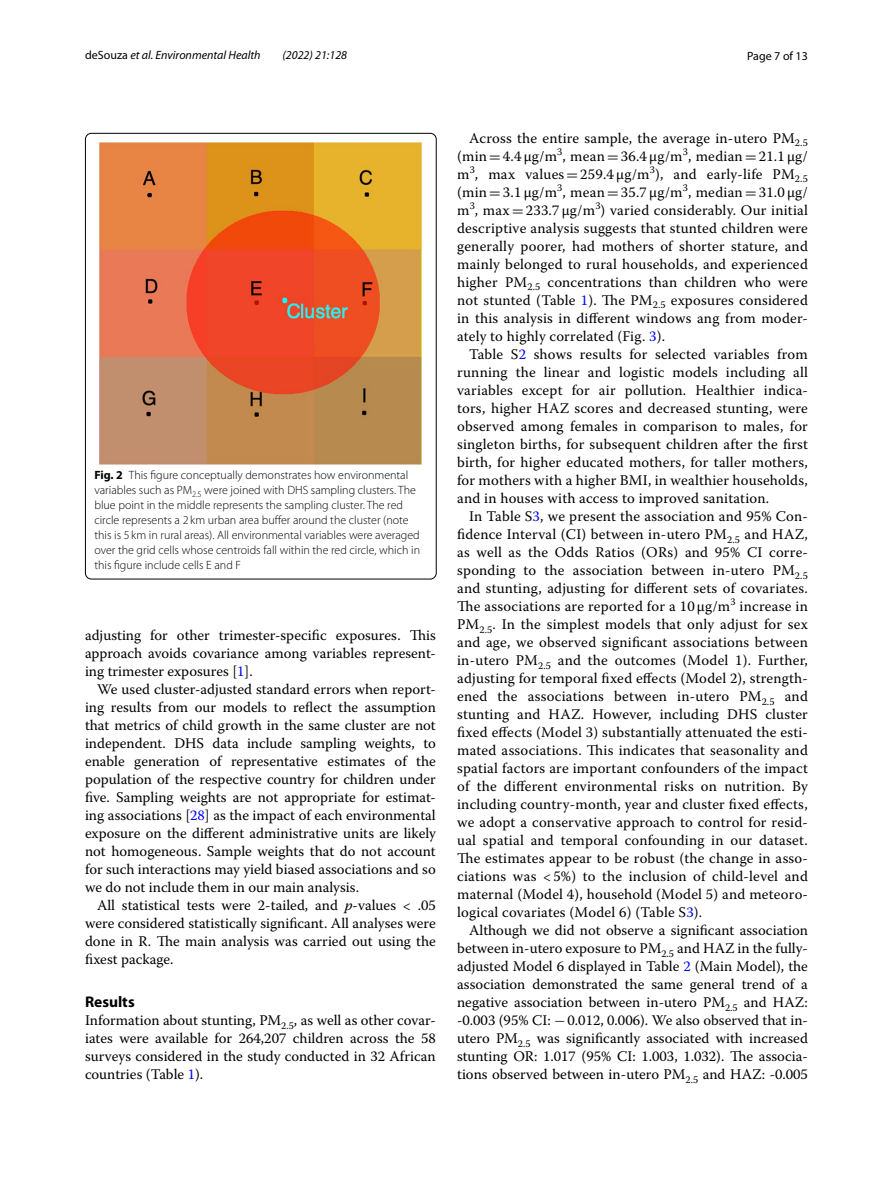
<style>
.page{position:relative;width:893px;height:1187px;background:#fff}
.page>*{position:absolute;margin:0;border:0;box-sizing:border-box;transform-origin:0 0}
.t1{font:700 15.45px "Myriad Pro";color:#000}
.t2{font:14.7px/18px "Warnock Pro";letter-spacing:.005em;color:#000;text-align:justify}
.t3{font:300 12px/15px "Myriad Pro";color:#000}
.t4{font:italic 12px "Myriad Pro";color:#000}
.t5{font:12px "Myriad Pro";color:#000}
.s1{font-style:normal}
.s2{font-weight:700}
.s3{color:#00f}
.s4{font-style:italic}
.s5{font-family:"MTSY"}
</style>
<div class="page">
<img style="left:100px;top:142px;width:322px;height:322px">
<div style="left:85px;top:133px;width:351px;height:446px;border:1px solid #000;border-radius:6px"></div>
<p class="t4" style="left:85px;top:48px;width:177px"><span class="s1">deSouza</span> et al. Environmental Health</p>
<p class="t4" style="left:282px;top:48px;width:66px">(2022) 21:128</p>
<p class="t5" style="left:747px;top:48px;width:62px">Page 7 of 13</p>
<p class="t3" style="left:94px;top:468px;width:327px"><span class="s2">Fig. 2</span> This figure conceptually demonstrates how environmental variables such as PM<sub>2.5</sub> were joined with DHS sampling clusters. The blue point in the middle represents the sampling cluster. The red circle represents a 2 km urban area buffer around the cluster (note this is 5 km in rural areas). All environmental variables were averaged over the grid cells whose centroids fall within the red circle, which in this figure include cells E and F</p>
<p class="t2" style="left:85px;top:625px;width:352px">adjusting for other trimester-specific exposures. This approach avoids covariance among variables represent&shy;ing trimester exposures [<span class="s3">1</span>].</p>
<p class="t2" style="left:85px;top:679px;width:352px;text-indent:12px">We used cluster-adjusted standard errors when report&shy;ing results from our models to reflect the assumption that metrics of child growth in the same cluster are not independent. DHS data include sampling weights, to enable generation of representative estimates of the population of the respective country for children under five. Sampling weights are not appropriate for estimat&shy;ing associations [<span class="s3">28</span>] as the impact of each environmental exposure on the different administrative units are likely not homogeneous. Sample weights that do not account for such interactions may yield biased associations and so we do not include them in our main analysis.</p>
<p class="t2" style="left:85px;top:895px;width:352px;text-indent:12px">All statistical tests were 2-tailed, and <span class="s4">p</span>-values &lt; .05 were considered statistically significant. All analyses were done in R. The main analysis was carried out using the fixest package.</p>
<p class="t1" style="left:85px;top:991px;width:51px">Results</p>
<p class="t2" style="left:85px;top:1010px;width:352px">Information about stunting, PM<sub>2.5</sub>, as well as other covar&shy;iates were available for 264,207 children across the 58 surveys considered in the study conducted in 32 African countries (Table <span class="s3">1</span>).</p>
<p class="t2" style="left:457px;top:128px;width:352px;text-indent:12px">Across the entire sample, the average in-utero PM<sub>2.5 </sub>(min<span class="s5">=</span>4.4 μg/m<sup>3</sup>, mean<span class="s5">=</span>36.4 μg/m<sup>3</sup>, median<span class="s5">=</span>21.1 μg/ m<sup>3</sup>, max values<span class="s5">=</span>259.4 μg/m<sup>3</sup>), and early-life PM<sub>2.5 </sub>(min<span class="s5">=</span>3.1 μg/m<sup>3</sup>, mean<span class="s5">=</span>35.7 μg/m<sup>3</sup>, median<span class="s5">=</span>31.0 μg/ m<sup>3</sup>, max<span class="s5">=</span>233.7 μg/m<sup>3</sup>) varied considerably. Our initial descriptive analysis suggests that stunted children were generally poorer, had mothers of shorter stature, and mainly belonged to rural households, and experienced higher PM<sub>2.5</sub> concentrations than children who were not stunted (Table <span class="s3">1</span>). The PM<sub>2.5</sub> exposures considered in this analysis in different windows ang from moder&shy;ately to highly correlated (Fig. <span class="s3">3</span>).</p>
<p class="t2" style="left:457px;top:344px;width:352px;text-indent:12px">Table S<span class="s3">2</span> shows results for selected variables from running the linear and logistic models including all variables except for air pollution. Healthier indica&shy;tors, higher HAZ scores and decreased stunting, were observed among females in comparison to males, for singleton births, for subsequent children after the first birth, for higher educated mothers, for taller mothers, for mothers with a higher BMI, in wealthier households, and in houses with access to improved sanitation.</p>
<p class="t2" style="left:457px;top:506px;width:352px;text-indent:12px">In Table S<span class="s3">3</span>, we present the association and 95% Con&shy;fidence Interval (CI) between in-utero PM<sub>2.5</sub> and HAZ, as well as the Odds Ratios (ORs) and 95% CI corre&shy;sponding to the association between in-utero PM<sub>2.5 </sub>and stunting, adjusting for different sets of covariates.<br>The associations are reported for a 10 μg/m<sup>3</sup> increase in PM<sub>2.5</sub>. In the simplest models that only adjust for sex and age, we observed significant associations between in-utero PM<sub>2.5</sub> and the outcomes (Model 1). Further, adjusting for temporal fixed effects (Model 2), strength&shy;ened the associations between in-utero PM<sub>2.5</sub> and stunting and HAZ. However, including DHS cluster fixed effects (Model 3) substantially attenuated the esti&shy;mated associations. This indicates that seasonality and spatial factors are important confounders of the impact of the different environmental risks on nutrition. By including country-month, year and cluster fixed effects, we adopt a conservative approach to control for resid&shy;ual spatial and temporal confounding in our dataset.<br>The estimates appear to be robust (the change in asso&shy;ciations was &lt; 5%) to the inclusion of child-level and maternal (Model 4), household (Model 5) and meteoro&shy;logical covariates (Model 6) (Table S<span class="s3">3</span>).</p>
<p class="t2" style="left:457px;top:920px;width:352px;text-indent:12px">Although we did not observe a significant association between in-utero exposure to PM<sub>2.5</sub> and HAZ in the fully&shy;adjusted Model 6 displayed in Table <span class="s3">2</span> (Main Model), the association demonstrated the same general trend of a negative association between in-utero PM<sub>2.5</sub> and HAZ: -0.003 (95% CI: <span class="s5">−</span>0.012, 0.006). We also observed that in&shy;utero PM<sub>2.5</sub> was significantly associated with increased stunting OR: 1.017 (95% CI: 1.003, 1.032). The associa&shy;tions observed between in-utero PM<sub>2.5</sub> and HAZ: -0.005</p>
</div>
